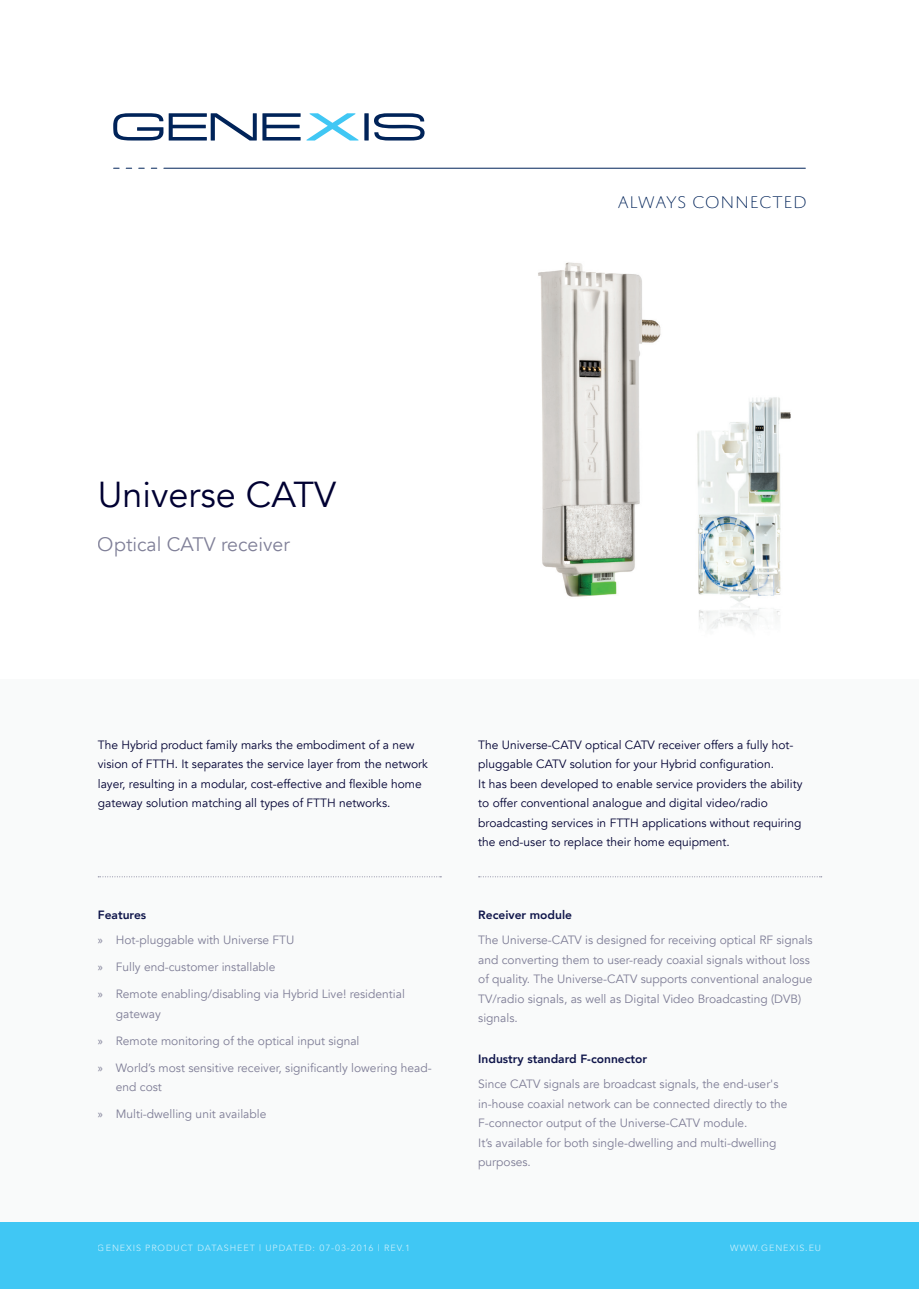
<style>
.page{position:relative;width:919px;height:1289px;background:#fff}
.page>*{position:absolute;margin:0;border:0;box-sizing:border-box;transform-origin:0 0}
.t1{font:36px "Avenir";color:#000032}
.t2{font:19.5px "Avenir";color:#000032}
.t3{font:200 18px "Domus Titling";color:#002359;scale:1.06 1}
.t4{font:12px/19.5px "Avenir";color:#7e7d96}
.t5{font:12px/19.5px "Avenir";color:#000032}
.t6{font:800 12px "Avenir";color:#0f154a}
.t7{font:9px "Avenir";letter-spacing:.1em;color:#fff}
.s1{font-weight:800;color:#0f154a}
.s2{font-family:"Myriad Pro"}
</style>
<div class="page">
<div style="left:0;top:679px;width:918px;height:609px;background:#f9fafa"></div>
<div style="left:0;top:1222px;width:918px;height:66px;background:#40c7f4"></div>
<svg style="left:113px;top:113px;width:50px;height:27px"></svg>
<svg style="left:169px;top:113px;width:131px;height:27px"></svg>
<svg style="left:306px;top:113px;width:52px;height:27px"></svg>
<svg style="left:364px;top:113px;width:4px;height:27px"></svg>
<svg style="left:374px;top:113px;width:50px;height:27px"></svg>
<hr style="left:164px;top:168px;width:641px;height:1px;background:#002359">
<svg style="left:114px;top:168px;width:44px;height:1px"></svg>
<img style="left:538px;top:262px;width:123px;height:335px">
<svg style="left:98px;top:876px;width:343px;height:1px"></svg>
<svg style="left:478px;top:876px;width:343px;height:1px"></svg>
<img style="left:660px;top:378px;width:131px;height:253px">
<h1 class="t1" style="left:98px;top:473px;width:240px">Universe CATV</h1>
<h2 class="t2" style="left:98px;top:533px;width:193px">Optical CATV receiver</h2>
<h3 class="t3" style="left:617px;top:192px;width:180px">ALWAYS CONNECTED</h3>
<p class="t5" style="left:98px;top:735px;width:332px">The Hybrid product family marks the embodiment of a new vision of FTTH. It separates the service layer from the network layer, resulting in a modular, cost-effective and flexible home gateway solution matching all types of FTTH networks.</p>
<p class="t5" style="left:478px;top:735px;width:326px">The Universe-CATV optical CATV receiver offers a fully hot&shy;pluggable CATV solution for your Hybrid configuration.<br>It has been developed to enable service providers the ability to offer conventional analogue and digital video/radio broadcasting services in FTTH applications without requiring the end-user to replace their home equipment.</p>
<p class="t4" style="left:98px;top:901px;width:198px;line-height:25.5px"><span class="s1">Features<br></span><span class="s2">»</span> Hot-pluggable with Universe FTU</p>
<p class="t4" style="left:98px;top:957px;width:179px"><span class="s2">»</span> Fully end-customer installable</p>
<p class="t4" style="left:116px;top:984px;width:290px;text-indent:-18px"><span class="s2">»</span> Remote enabling/disabling via Hybrid Live! residential gateway</p>
<p class="t4" style="left:98px;top:1030px;width:263px"><span class="s2">»</span> Remote monitoring of the optical input signal</p>
<p class="t4" style="left:116px;top:1057px;width:317px;text-indent:-18px"><span class="s2">»</span> World’s most sensitive receiver, significantly lowering head&shy;end cost</p>
<p class="t4" style="left:98px;top:1104px;width:170px"><span class="s2">»</span> Multi-dwelling unit available</p>
<p class="t6" style="left:478px;top:905px;width:95px">Receiver module</p>
<p class="t4" style="left:478px;top:930px;width:336px">The Universe-CATV is designed for receiving optical RF signals and converting them to user-ready coaxial signals without loss of quality. The Universe-CATV supports conventional analogue TV/radio signals, as well as Digital Video Broadcasting (DVB) signals.</p>
<p class="t6" style="left:478px;top:1049px;width:170px">Industry standard F-connector</p>
<p class="t4" style="left:478px;top:1074px;width:311px">Since CATV signals are broadcast signals, the end-user's in-house coaxial network can be connected directly to the F-connector output of the Universe-CATV module.<br>It’s available for both single-dwelling and multi-dwelling purposes.</p>
<p class="t7" style="left:98px;top:1242px;width:314px">GENEXIS PRODUCT DATASHEET | UPDATED: 07-03-2016 | REV.1</p>
<p class="t7" style="left:730px;top:1242px;width:92px">WWW.GENEXIS.EU</p>
</div>
